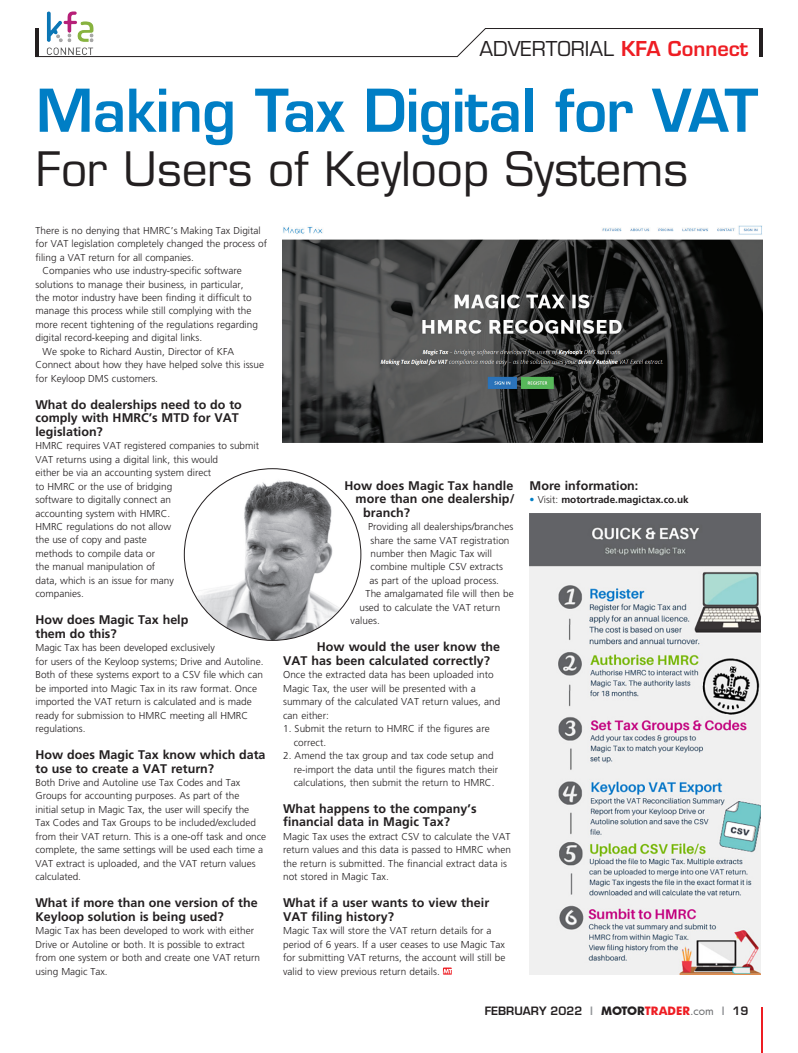
<style>
.page{position:relative;width:798px;height:1053px;background:#fff}
.page>*{position:absolute;margin:0;border:0;box-sizing:border-box;transform-origin:0 0}
.t1{font:600 57.5px "Eurostile LT Std";letter-spacing:-.01em;color:#007ec5}
.t2{font:46.25px "Eurostile LT Std";color:#231f20}
.t3{font:20px "Eurostile LT Std";color:#231f20}
.t4{font:700 12.5px/13.5px "Frutiger";color:#231f20}
.t5{font:600 11.25px "Eurostile LT Std";color:#231f20}
.t6{font:300 10px/13.5px "Frutiger";color:#231f20}
.t7{font:700 10px "Frutiger";color:#231f20}
.s1{font-weight:600;color:#ee1d23}
.s2{font-weight:300;color:#007ec5}
.s3{font-weight:300}
.s4{color:#939598}
.s5{font-family:"Futura";font-weight:700}
.s6{font-family:"Futura";font-weight:700;color:#ee1d23}
.s7{font-family:"Futura";font-weight:400;color:#6c6d70}
</style>
<div class="page">
<hr style="left:760px;top:1006px;width:2px;height:46px;background:#ee1d23">
<svg style="left:39px;top:28px;width:719px;height:29px"></svg>
<svg style="left:758px;top:28px;width:4px;height:29px"></svg>
<hr style="left:35px;top:28px;width:4px;height:29px;background:#231f20">
<svg style="left:443px;top:967px;width:8px;height:7px"></svg>
<img style="left:45px;top:11px;width:49px;height:44px">
<img style="left:282px;top:225px;width:480px;height:217px">
<img style="left:529px;top:513px;width:231px;height:461px">
<img style="left:184px;top:468px;width:177px;height:172px">
<h3 class="t3" style="left:479px;top:36px;width:270px">ADVERTORIAL <span class="s1">KFA Connect</span></h3>
<h1 class="t1" style="left:36px;top:75px;width:723px">Making Tax Digital for VAT</h1>
<h2 class="t2" style="left:36px;top:141px;width:653px">For Users of Keyloop Systems</h2>
<p class="t6" style="left:35px;top:223px;width:227px">There is no denying that HMRC’s Making Tax Digital</p>
<p class="t6" style="left:35px;top:237px;width:233px">for VAT legislation completely changed the process of</p>
<p class="t6" style="left:35px;top:250px;width:160px">filing a VAT return for all companies.</p>
<p class="t6" style="left:43px;top:264px;width:200px">Companies who use industry-specific software</p>
<p class="t6" style="left:35px;top:277px;width:209px">solutions to manage their business, in particular,</p>
<p class="t6" style="left:35px;top:291px;width:218px">the motor industry have been finding it difficult to</p>
<p class="t6" style="left:35px;top:304px;width:217px">manage this process while still complying with the</p>
<p class="t6" style="left:35px;top:317px;width:224px">more recent tightening of the regulations regarding</p>
<p class="t6" style="left:35px;top:331px;width:168px">digital record-keeping and digital links.</p>
<p class="t6" style="left:43px;top:344px;width:193px">We spoke to Richard Austin, Director of KFA</p>
<p class="t6" style="left:35px;top:358px;width:230px">Connect about how they have helped solve this issue</p>
<p class="t6" style="left:35px;top:371px;width:124px">for Keyloop DMS customers.</p>
<p class="t4" style="left:35px;top:397px;width:208px">What do dealerships need to do to comply with HMRC’s MTD for VAT legislation?</p>
<p class="t6" style="left:35px;top:439px;width:225px">HMRC requires VAT registered companies to submit<br>VAT returns using a digital link, this would<br>either be via an accounting system direct<br>to HMRC or the use of bridging<br>software to digitally connect an<br>accounting system with HMRC.<br>HMRC regulations do not allow<br>the use of copy and paste<br>methods to compile data or<br>the manual manipulation of<br>data, which is an issue for many<br>companies.</p>
<p class="t4" style="left:35px;top:613px;width:154px">How does Magic Tax help them do this?</p>
<p class="t6" style="left:35px;top:641px;width:229px">Magic Tax has been developed exclusively<br>for users of the Keyloop systems; Drive and Autoline.<br>Both of these systems export to a CSV file which can be imported into Magic Tax in its raw format. Once imported the VAT return is calculated and is made ready for submission to HMRC meeting all HMRC regulations.</p>
<p class="t4" style="left:35px;top:747px;width:231px">How does Magic Tax know which data to use to create a VAT return?</p>
<p class="t6" style="left:35px;top:775px;width:232px">Both Drive and Autoline use Tax Codes and Tax Groups for accounting purposes. As part of the<br>initial setup in Magic Tax, the user will specify the<br>Tax Codes and Tax Groups to be included/excluded from their VAT return. This is a one-off task and once complete, the same settings will be used each time a VAT extract is uploaded, and the VAT return values calculated.</p>
<p class="t4" style="left:35px;top:896px;width:223px">What if more than one version of the<br>Keyloop solution is being used?</p>
<p class="t6" style="left:35px;top:923px;width:226px">Magic Tax has been developed to work with either Drive or Autoline or both. It is possible to extract from one system or both and create one VAT return using Magic Tax.</p>
<p class="t4" style="left:344px;top:478px;width:170px">How does Magic Tax handle</p>
<p class="t4" style="left:355px;top:492px;width:160px">more than one dealership/</p>
<p class="t4" style="left:363px;top:505px;width:48px">branch?</p>
<p class="t6" style="left:368px;top:519px;width:147px">Providing all dealerships/branches</p>
<p class="t6" style="left:370px;top:533px;width:140px">share the same VAT registration</p>
<p class="t6" style="left:370px;top:546px;width:123px">number then Magic Tax will</p>
<p class="t6" style="left:370px;top:560px;width:134px">combine multiple CSV extracts</p>
<p class="t6" style="left:369px;top:573px;width:131px">as part of the upload process.</p>
<p class="t6" style="left:365px;top:587px;width:149px">The amalgamated file will then be</p>
<p class="t6" style="left:359px;top:600px;width:142px">used to calculate the VAT return</p>
<p class="t6" style="left:350px;top:614px;width:31px">values.</p>
<p class="t4" style="left:283px;top:640px;width:219px;text-indent:34px">How would the user know the<br>VAT has been calculated correctly?</p>
<p class="t6" style="left:283px;top:668px;width:219px">Once the extracted data has been uploaded into Magic Tax, the user will be presented with a summary of the calculated VAT return values, and can either:</p>
<p class="t6" style="left:293px;top:721px;width:197px;text-indent:-11px">1. Submit the return to HMRC if the figures are correct.</p>
<p class="t6" style="left:293px;top:748px;width:206px;text-indent:-11px">2. Amend the tax group and tax code setup and re-import the data until the figures match their calculations, then submit the return to HMRC.</p>
<p class="t4" style="left:283px;top:801px;width:195px">What happens to the company’s financial data in Magic Tax?</p>
<p class="t6" style="left:283px;top:829px;width:229px">Magic Tax uses the extract CSV to calculate the VAT return values and this data is passed to HMRC when the return is submitted. The financial extract data is not stored in Magic Tax.</p>
<p class="t4" style="left:283px;top:896px;width:207px">What if a user wants to view their<br>VAT filing history?</p>
<p class="t6" style="left:283px;top:923px;width:224px">Magic Tax will store the VAT return details for a period of 6 years. If a user ceases to use Magic Tax for submitting VAT returns, the account will still be valid to view previous return details.</p>
<p class="t4" style="left:529px;top:478px;width:110px">More information:</p>
<p class="t7" style="left:529px;top:493px;width:160px"><span class="s2">•</span> <span class="s3">Visit:</span> motortrade.magictax.co.uk</p>
<p class="t5" style="left:484px;top:1004px;width:265px">FEBRUARY 2022 <span class="s4">l</span> <span class="s5">MOTOR</span><span class="s6">TRADER</span><span class="s7">.com</span> <span class="s4">l</span> 19</p>
</div>
